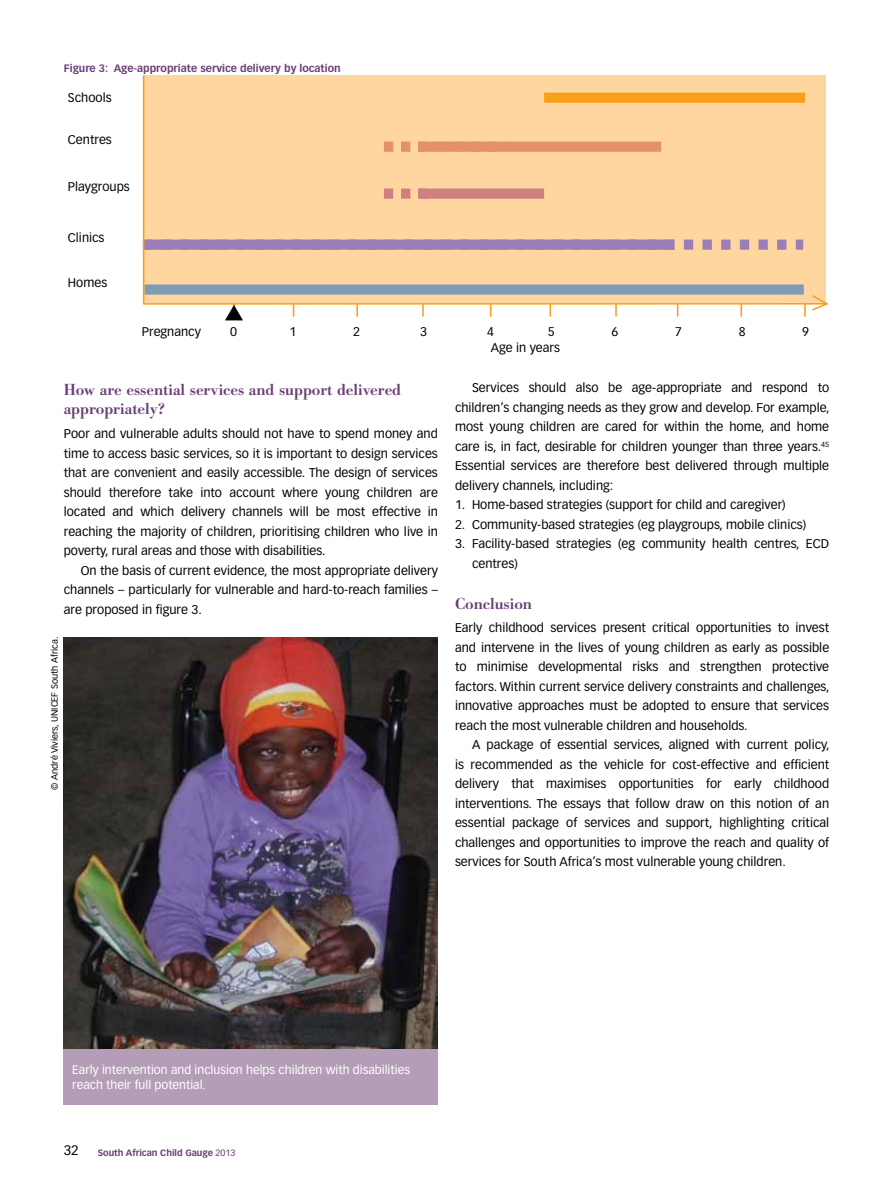
<style>
.page{position:relative;width:893px;height:1191px;background:#fff}
.page>*{position:absolute;margin:0;border:0;box-sizing:border-box;transform-origin:0 0}
.t1{font:500 15.75px/19.5px "Bodoni BE";color:#6a3d75}
.t2{font:13.5px "Vectora LH";color:#000}
.t3{font:12.45px/19.5px "Vectora LH";color:#000;text-align:justify}
.t4{font:12.3px "Vectora LH";color:#000}
.t5{font:12px/14.4px "Vectora LH";color:#fff}
.t6{font:700 10.5px "Vectora LH";color:#6a3d75}
.t7{font:9px "Vectora LH";color:#000}
.t8{font:700 9px "Vectora LH";color:#6a3d75}
.s1{font-weight:400}
</style>
<div class="page">
<div style="left:143px;top:75px;width:682px;height:228px;background:#ffd6a0"></div>
<div style="left:145px;top:284px;width:659px;height:11px;background:#7e9bb5"></div>
<div style="left:544px;top:93px;width:261px;height:10px;background:#f9a01b"></div>
<hr style="left:144px;top:303px;width:683px;height:2px;background:#f9a01b">
<svg style="left:144px;top:239px;width:659px;height:11px"></svg>
<svg style="left:356px;top:304px;width:2px;height:12px"></svg>
<svg style="left:422px;top:304px;width:2px;height:12px"></svg>
<svg style="left:549px;top:304px;width:2px;height:12px"></svg>
<svg style="left:615px;top:304px;width:2px;height:12px"></svg>
<svg style="left:740px;top:304px;width:2px;height:12px"></svg>
<svg style="left:804px;top:293px;width:24px;height:23px"></svg>
<hr style="left:143px;top:75px;width:1px;height:229px;background:#f9a01b">
<div style="left:145px;top:239px;width:529px;height:11px;background:#9b7db7"></div>
<div style="left:418px;top:188px;width:126px;height:11px;background:#d18081"></div>
<div style="left:418px;top:142px;width:243px;height:10px;background:#e4916a"></div>
<svg style="left:384px;top:188px;width:49px;height:11px"></svg>
<svg style="left:384px;top:142px;width:120px;height:10px"></svg>
<svg style="left:225px;top:304px;width:18px;height:16px"></svg>
<img style="left:64px;top:637px;width:374px;height:412px">
<div style="left:64px;top:1049px;width:374px;height:55px;background:#b49eb7"></div>
<p class="t6" style="left:64px;top:62px;width:279px">Figure 3: Age-appropriate service delivery by location</p>
<p class="t4" style="left:68px;top:91px;width:45px">Schools</p>
<p class="t4" style="left:68px;top:133px;width:46px">Centres</p>
<p class="t4" style="left:68px;top:180px;width:64px">Playgroups</p>
<p class="t4" style="left:68px;top:231px;width:38px">Clinics</p>
<p class="t4" style="left:68px;top:276px;width:41px">Homes</p>
<p class="t4" style="left:142px;top:324px;width:61px">Pregnancy</p>
<p class="t4" style="left:230px;top:324px;width:8px">0</p>
<p class="t4" style="left:290px;top:324px;width:8px">1</p>
<p class="t4" style="left:353px;top:324px;width:8px">2</p>
<p class="t4" style="left:420px;top:324px;width:8px">3</p>
<p class="t4" style="left:487px;top:324px;width:8px">4</p>
<p class="t4" style="left:548px;top:324px;width:8px">5</p>
<p class="t4" style="left:611px;top:324px;width:8px">6</p>
<p class="t4" style="left:675px;top:324px;width:8px">7</p>
<p class="t4" style="left:739px;top:324px;width:8px">8</p>
<p class="t4" style="left:802px;top:324px;width:8px">9</p>
<p class="t4" style="left:491px;top:340px;width:71px">Age in years</p>
<p class="t1" style="left:64px;top:380px;width:339px">How are essential services and support delivered appropriately?</p>
<p class="t3" style="left:64px;top:424px;width:376px">Poor and vulnerable adults should not have to spend money and time to access basic services, so it is important to design services that are convenient and easily accessible. The design of services should therefore take into account where young children are located and which delivery channels will be most effective in reaching the majority of children, prioritising children who live in poverty, rural areas and those with disabilities.</p>
<p class="t3" style="left:64px;top:560px;width:376px;text-indent:17px">On the basis of current evidence, the most appropriate delivery channels – particularly for vulnerable and hard-to-reach families – are proposed in figure 3.</p>
<p class="t3" style="left:455px;top:378px;width:376px;text-indent:17px">Services should also be age-appropriate and respond to children’s changing needs as they grow and develop. For example, most young children are cared for within the home, and home care is, in fact, desirable for children younger than three years.<sup>45<br></sup>Essential services are therefore best delivered through multiple delivery channels, including:</p>
<p class="t3" style="left:455px;top:495px;width:332px">1. Home-based strategies (support for child and caregiver)</p>
<p class="t3" style="left:455px;top:514px;width:353px">2. Community-based strategies (eg playgroups, mobile clinics)</p>
<p class="t3" style="left:472px;top:534px;width:359px;text-indent:-17px">3. Facility-based strategies (eg community health centres, ECD centres)</p>
<p class="t1" style="left:455px;top:594px;width:79px">Conclusion</p>
<p class="t3" style="left:455px;top:618px;width:376px">Early childhood services present critical opportunities to invest and intervene in the lives of young children as early as possible to minimise developmental risks and strengthen protective factors. Within current service delivery constraints and challenges, innovative approaches must be adopted to ensure that services reach the most vulnerable children and households.</p>
<p class="t3" style="left:455px;top:735px;width:376px;text-indent:17px">A package of essential services, aligned with current policy, is recommended as the vehicle for cost-effective and efficient delivery that maximises opportunities for early childhood interventions. The essays that follow draw on this notion of an essential package of services and support, highlighting critical challenges and opportunities to improve the reach and quality of services for South Africa’s most vulnerable young children.</p>
<p class="t7" style="left:49px;top:789px;width:154px;rotate:-90deg">© André Viviers, UNICEF South Africa.</p>
<p class="t5" style="left:72px;top:1063px;width:339px">Early intervention and inclusion helps children with disabilities reach their full potential.</p>
<p class="t2" style="left:64px;top:1142px;width:17px">32</p>
<p class="t8" style="left:98px;top:1147px;width:139px">South African Child Gauge <span class="s1">2013</span></p>
</div>
